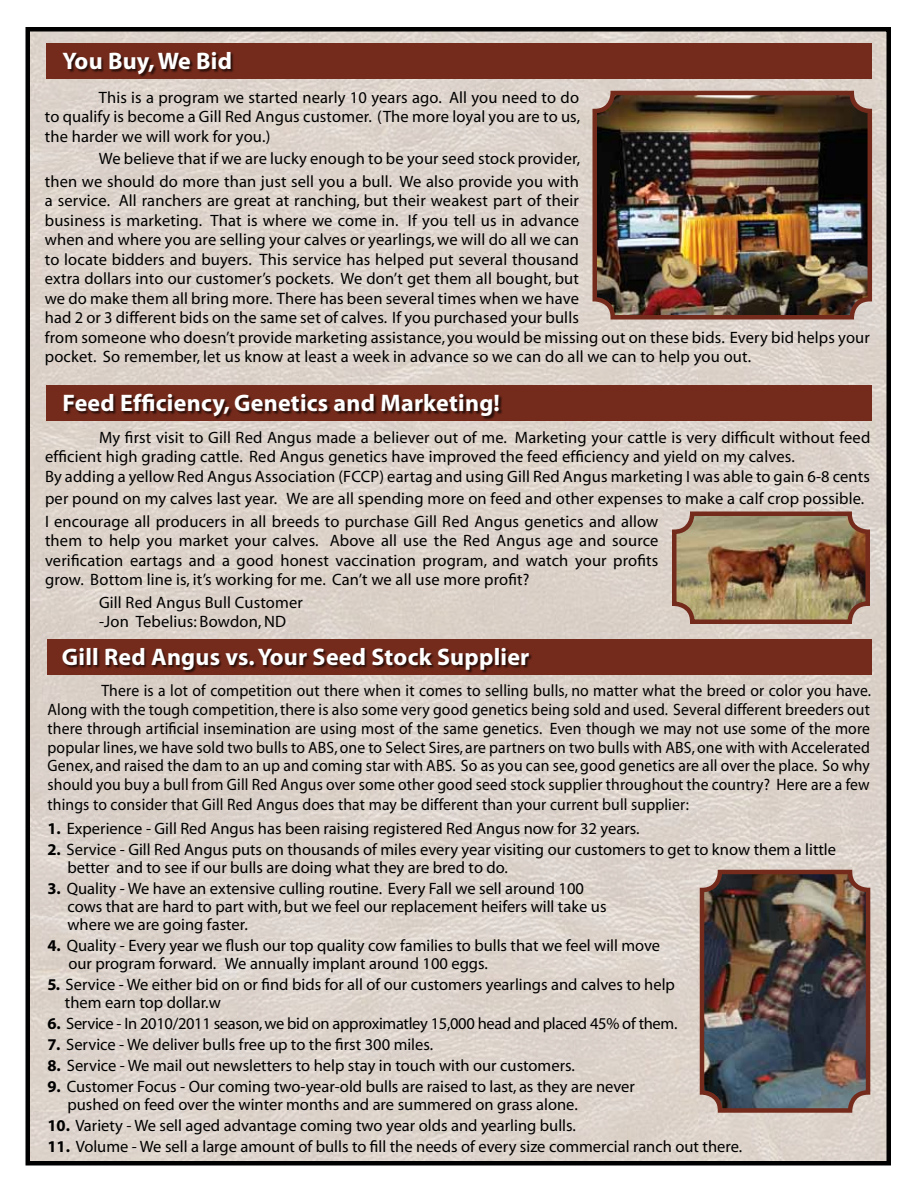
<style>
.page{position:relative;width:918px;height:1188px;background:#fff}
.page>*{position:absolute;margin:0;border:0;box-sizing:border-box;transform-origin:0 0}
.t1{font:700 24px "Myriad";letter-spacing:.01em;color:#fff}
.t2{font:16.5px/19.5px "Myriad";letter-spacing:.005em;color:#000}
.t3{font:16.5px/18.9px "Myriad";letter-spacing:.005em;color:#000;text-align:justify;scale:.95 1}
.t4{font:16.5px "Myriad";letter-spacing:-.02em;color:#000}
.s1{font-weight:700}
</style>
<div class="page">
<img style="left:31px;top:32px;width:855px;height:1129px">
<div style="left:47px;top:640px;width:825px;height:35px;background:#752b1c"></div>
<div style="left:63px;top:648px;width:470px;height:26px;background:#000;opacity:.65"></div>
<div style="left:46px;top:44px;width:826px;height:35px;background:#752b1c"></div>
<div style="left:63px;top:52px;width:171px;height:26px;background:#000;opacity:.65"></div>
<img style="left:702px;top:872px;width:166px;height:238px">
<div style="left:700px;top:870px;width:170px;height:243px;border:4px solid #752b1c;border-radius:18px"></div>
<img style="left:595px;top:93px;width:275px;height:224px">
<div style="left:592px;top:91px;width:280px;height:229px;border:4px solid #752b1c;border-radius:18px"></div>
<div style="left:46px;top:386px;width:826px;height:35px;background:#752b1c"></div>
<div style="left:65px;top:394px;width:438px;height:26px;background:#000;opacity:.65"></div>
<img style="left:674px;top:514px;width:194px;height:108px">
<div style="left:672px;top:512px;width:198px;height:112px;border:4px solid #752b1c;border-radius:18px"></div>
<div style="left:26px;top:27px;width:865px;height:1139px;border:4px solid #000"></div>
<h1 class="t1" style="left:62px;top:49px;width:171px">You Buy, We Bid</h1>
<p class="t2" style="left:45px;top:88px;width:537px;text-align:justify;text-indent:54px">This is a program we started nearly 10 years ago. All you need to do to qualify is become a Gill Red Angus customer. (The more loyal you are to us, the harder we will work for you.)</p>
<p class="t2" style="left:45px;top:148px;width:537px;line-height:22.5px;text-align:right">We believe that if we are lucky enough to be your seed stock provider,<br>then we should do more than just sell you a bull. We also provide you with</p>
<p class="t2" style="left:45px;top:192px;width:827px">a service. All ranchers are great at ranching, but their weakest part of their<br>business is marketing. That is where we come in. If you tell us in advance<br>when and where you are selling your calves or yearlings, we will do all we can<br>to locate bidders and buyers. This service has helped put several thousand<br>extra dollars into our customer’s pockets. We don’t get them all bought, but<br>we do make them all bring more. There has been several times when we have<br>had 2 or 3 different bids on the same set of calves. If you purchased your bulls<br>from someone who doesn’t provide marketing assistance, you would be missing out on these bids. Every bid helps your pocket. So remember, let us know at least a week in advance so we can do all we can to help you out.</p>
<h1 class="t1" style="left:62px;top:391px;width:439px">Feed Efficiency, Genetics and Marketing!</h1>
<p class="t2" style="left:45px;top:428px;width:827px;text-indent:54px">My first visit to Gill Red Angus made a believer out of me. Marketing your cattle is very difficult without feed efficient high grading cattle. Red Angus genetics have improved the feed efficiency and yield on my calves.<br>By adding a yellow Red Angus Association (FCCP) eartag and using Gill Red Angus marketing I was able to gain 6-8 cents</p>
<p class="t2" style="left:45px;top:488px;width:821px;line-height:22.5px">per pound on my calves last year. We are all spending more on feed and other expenses to make a calf crop possible.<br>I encourage all producers in all breeds to purchase Gill Red Angus genetics and allow</p>
<p class="t2" style="left:45px;top:532px;width:615px;text-align:justify">them to help you market your calves. Above all use the Red Angus age and source verification eartags and a good honest vaccination program, and watch your profits grow. Bottom line is, it’s working for me. Can’t we all use more profit?</p>
<p class="t2" style="left:99px;top:593px;width:205px">Gill Red Angus Bull Customer -Jon Tebelius: Bowdon, ND</p>
<h1 class="t1" style="left:62px;top:644px;width:469px">Gill Red Angus vs. Your Seed Stock Supplier</h1>
<p class="t3" style="left:47px;top:682px;width:868px;text-indent:54px">There is a lot of competition out there when it comes to selling bulls, no matter what the breed or color you have.<br>Along with the tough competition, there is also some very good genetics being sold and used. Several different breeders out there through artificial insemination are using most of the same genetics. Even though we may not use some of the more popular lines, we have sold two bulls to ABS, one to Select Sires, are partners on two bulls with ABS, one with with Accelerated Genex, and raised the dam to an up and coming star with ABS. So as you can see, good genetics are all over the place. So why should you buy a bull from Gill Red Angus over some other good seed stock supplier throughout the country? Here are a few things to consider that Gill Red Angus does that may be different than your current bull supplier:</p>
<p class="t2" style="left:47px;top:819px;width:594px"><span class="s1">1.</span> Experience - Gill Red Angus has been raising registered Red Angus now for 32 years.</p>
<p class="t2" style="left:67px;top:841px;width:770px;line-height:18px;text-indent:-20px"><span class="s1">2.</span> Service - Gill Red Angus puts on thousands of miles every year visiting our customers to get to know them a little better and to see if our bulls are doing what they are bred to do.</p>
<p class="t2" style="left:67px;top:880px;width:541px;line-height:18px;text-indent:-20px"><span class="s1">3.</span> Quality - We have an extensive culling routine. Every Fall we sell around 100 cows that are hard to part with, but we feel our replacement heifers will take us where we are going faster.</p>
<p class="t2" style="left:68px;top:937px;width:593px;line-height:18px;text-indent:-21px"><span class="s1">4.</span> Quality - Every year we flush our top quality cow families to bulls that we feel will move our program forward. We annually implant around 100 eggs.</p>
<p class="t2" style="left:65px;top:976px;width:612px;line-height:18px;text-indent:-17px"><span class="s1">5.</span> Service - We either bid on or find bids for all of our customers yearlings and calves to help them earn top dollar.w</p>
<p class="t4" style="left:47px;top:1015px;width:631px"><span class="s1">6.</span> Service - In 2010/2011 season, we bid on approximatley 15,000 head and placed 45% of them.</p>
<p class="t2" style="left:47px;top:1035px;width:387px"><span class="s1">7.</span> Service - We deliver bulls free up to the first 300 miles.</p>
<p class="t2" style="left:47px;top:1056px;width:529px"><span class="s1">8.</span> Service - We mail out newsletters to help stay in touch with our customers.</p>
<p class="t2" style="left:67px;top:1078px;width:569px;line-height:18px;text-indent:-20px"><span class="s1">9.</span> Customer Focus - Our coming two-year-old bulls are raised to last, as they are never pushed on feed over the winter months and are summered on grass alone.</p>
<p class="t2" style="left:47px;top:1116px;width:530px"><span class="s1">10.</span> Variety - We sell aged advantage coming two year olds and yearling bulls.</p>
<p class="t2" style="left:47px;top:1137px;width:696px"><span class="s1">11.</span> Volume - We sell a large amount of bulls to fill the needs of every size commercial ranch out there.</p>
</div>
